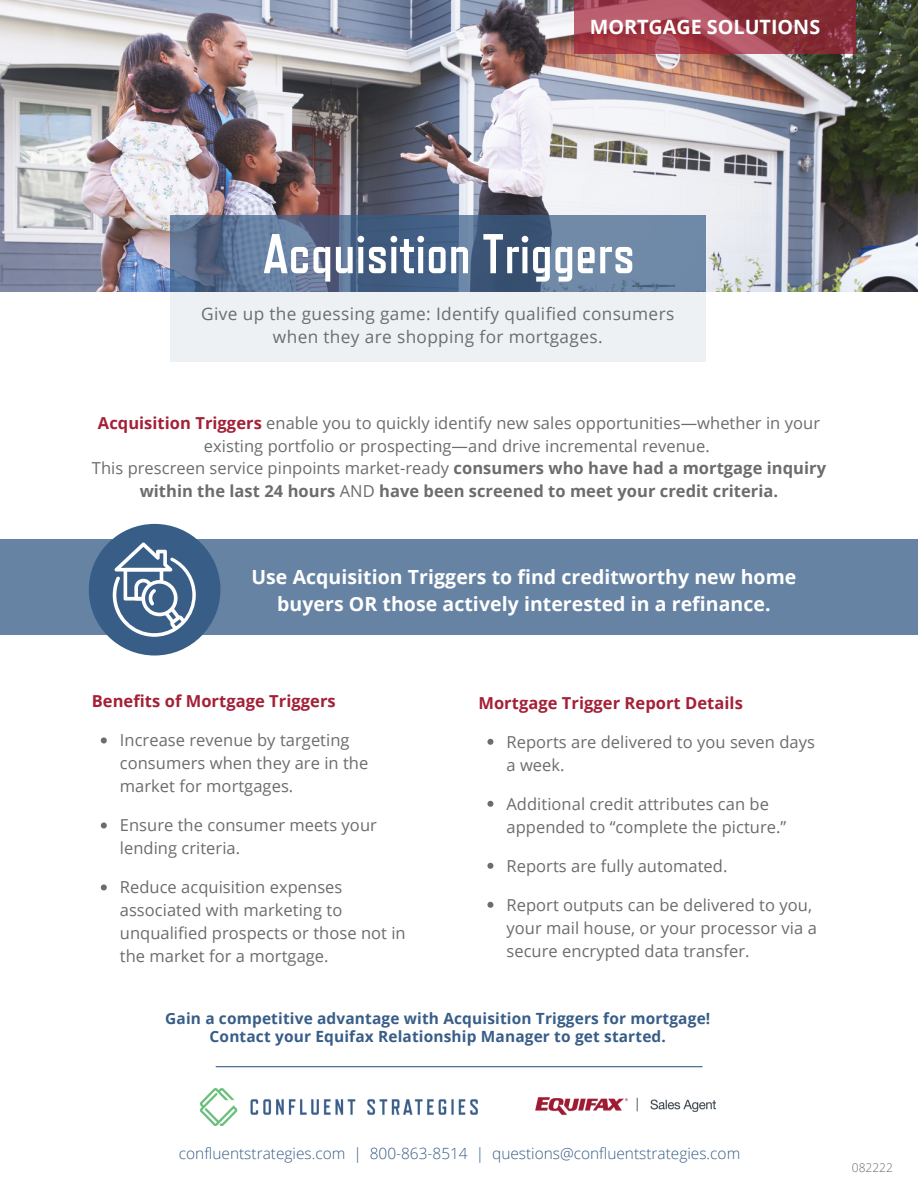
<style>
.page{position:relative;width:918px;height:1188px;background:#fff}
.page>*{position:absolute;margin:0;border:0;box-sizing:border-box;transform-origin:0 0}
.t1{font:700 55.95px "Refrigerator Deluxe";color:#fff}
.t2{font:700 19.8px "Open Sans";color:#fff}
.t3{font:700 19.5px/27px "Open Sans";letter-spacing:.005em;color:#fff;text-align:center}
.t4{font:17.25px/23.7px "Open Sans";letter-spacing:.02em;color:#6b6c6d;text-align:center}
.t5{font:16.5px/23px "Open Sans";letter-spacing:.005em;color:#6b6c6d}
.t6{font:700 16.5px "Open Sans";letter-spacing:.005em;color:#a42036}
.t7{font:700 15.45px/18px "Open Sans";letter-spacing:.01em;color:#385d87;text-align:center}
.t8{font:300 15.45px "Open Sans";color:#385d87}
.t9{font:300 12px "Open Sans";color:#6b6c6d}
.s1{font-weight:700;color:#a42036}
.s2{font-weight:700}
</style>
<div class="page">
<img style="left:0;top:0;width:918px;height:292px">
<img style="left:201px;top:1088px;width:515px;height:37px">
<hr style="left:216px;top:1066px;width:486px;height:1px;background:#385d87">
<svg style="left:575px;top:0;width:281px;height:54px;background:#9d3f4b"></svg>
<div style="left:0;top:539px;width:918px;height:96px;background:#6683a3"></div>
<div style="left:170px;top:292px;width:535px;height:70px;background:#edf1f4"></div>
<svg style="left:170px;top:215px;width:535px;height:77px;background:#587091"></svg>
<svg style="left:101px;top:737px;width:6px;height:6px"></svg>
<svg style="left:101px;top:822px;width:6px;height:6px"></svg>
<svg style="left:101px;top:884px;width:6px;height:6px"></svg>
<svg style="left:487px;top:739px;width:6px;height:6px"></svg>
<svg style="left:487px;top:801px;width:6px;height:6px"></svg>
<svg style="left:487px;top:863px;width:6px;height:6px"></svg>
<svg style="left:487px;top:902px;width:6px;height:6px"></svg>
<div style="left:89px;top:524px;width:131px;height:132px;background:#385d87;border-radius:50%"></div>
<svg style="left:113px;top:542px;width:83px;height:95px"></svg>
<p class="t2" style="left:590px;top:13px;width:232px">MORTGAGE SOLUTIONS</p>
<h1 class="t1" style="left:263px;top:221px;width:373px">Acquisition Triggers</h1>
<p class="t4" style="left:201px;top:301px;width:475px">Give up the guessing game: Identify qualified consumers when they are shopping for mortgages.</p>
<p class="t5" style="left:92px;top:412px;width:736px;line-height:22.5px;text-align:center"><span class="s1">Acquisition Triggers</span> enable you to quickly identify new sales opportunities—whether in your existing portfolio or prospecting—and drive incremental revenue.<br>This prescreen service pinpoints market-ready <span class="s2">consumers who have had a mortgage inquiry within the last 24 hours</span> AND <span class="s2">have been screened to meet your credit criteria.</span></p>
<p class="t3" style="left:251px;top:563px;width:547px">Use Acquisition Triggers to find creditworthy new home buyers OR those actively interested in a refinance.</p>
<p class="t6" style="left:92px;top:690px;width:246px">Benefits of Mortgage Triggers</p>
<p class="t5" style="left:120px;top:729px;width:250px">Increase revenue by targeting consumers when they are in the market for mortgages.</p>
<p class="t5" style="left:120px;top:814px;width:259px">Ensure the consumer meets your lending criteria.</p>
<p class="t5" style="left:120px;top:876px;width:287px">Reduce acquisition expenses associated with marketing to unqualified prospects or those not in the market for a mortgage.</p>
<p class="t6" style="left:478px;top:691px;width:266px">Mortgage Trigger Report Details</p>
<p class="t5" style="left:507px;top:730px;width:310px">Reports are delivered to you seven days a week.</p>
<p class="t5" style="left:507px;top:792px;width:281px">Additional credit attributes can be appended to “complete the picture.”</p>
<p class="t5" style="left:507px;top:854px;width:222px">Reports are fully automated.</p>
<p class="t5" style="left:507px;top:893px;width:312px">Report outputs can be delivered to you, your mail house, or your processor via a secure encrypted data transfer.</p>
<p class="t7" style="left:165px;top:1009px;width:547px">Gain a competitive advantage with Acquisition Triggers for mortgage!<br>Contact your Equifax Relationship Manager to get started.</p>
<p class="t8" style="left:179px;top:1142px;width:563px">confluentstrategies.com | 800-863-8514 | questions@confluentstrategies.com</p>
<p class="t9" style="left:852px;top:1159px;width:43px">082222</p>
</div>
